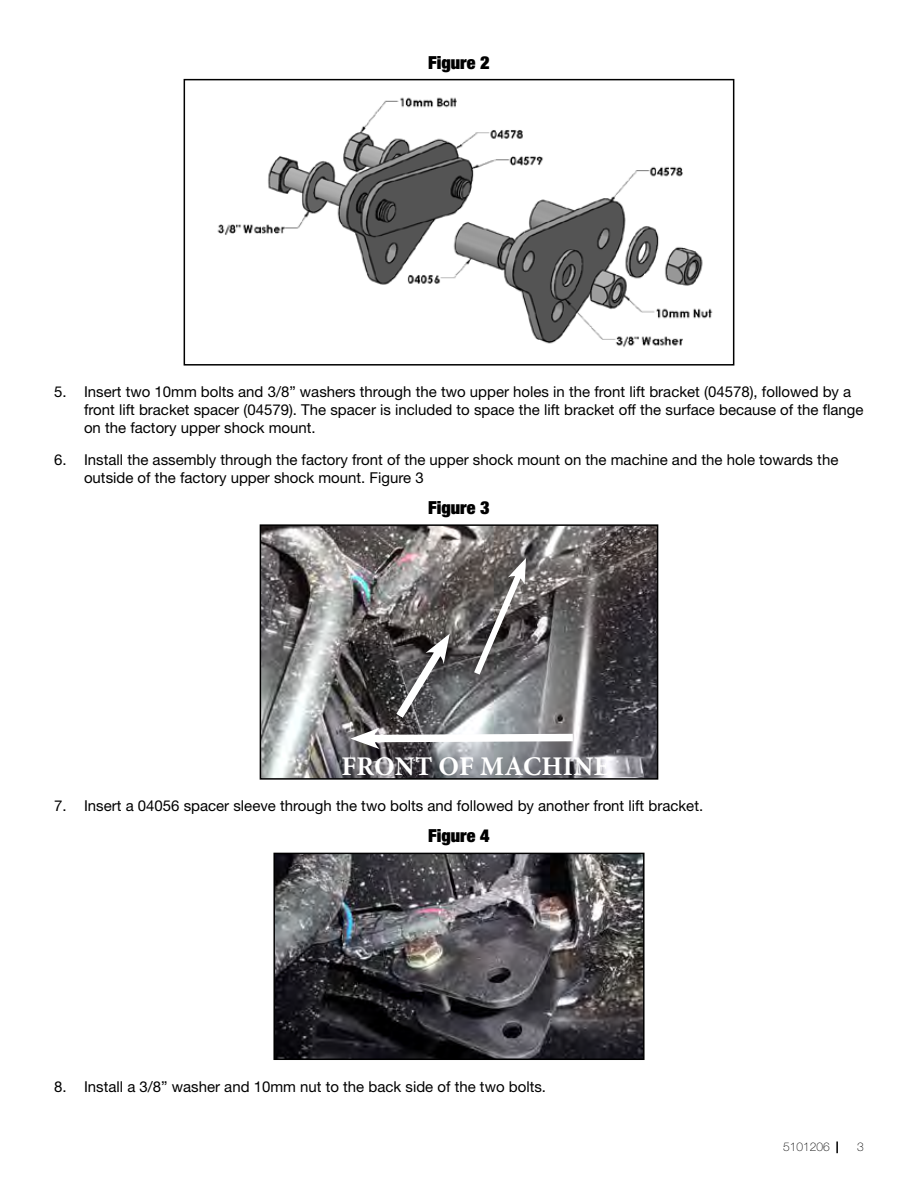
<style>
.page{position:relative;width:918px;height:1188px;background:#fff}
.page>*{position:absolute;margin:0;border:0;box-sizing:border-box;transform-origin:0 0}
.t1{font:700 27px "Minion Pro";letter-spacing:.01em;color:#fff}
.t2{font:900 expanded 18px "Helvetica Neue";color:#000}
.t3{font:15px/18px "Helvetica Neue";color:#000}
.t4{font:100 12px "Helvetica Neue";color:#000}
</style>
<div class="page">
<svg style="left:836px;top:1142px;width:2px;height:11px"></svg>
<img style="left:217px;top:97px;width:496px;height:250px">
<div style="left:184px;top:79px;width:550px;height:287px;border:2px solid #000"></div>
<img style="left:263px;top:527px;width:392px;height:250px">
<svg style="left:350px;top:558px;width:230px;height:191px;background:#767475"></svg>
<div style="left:260px;top:524px;width:398px;height:256px;border:2px solid #000"></div>
<img style="left:276px;top:856px;width:366px;height:201px">
<div style="left:273px;top:853px;width:372px;height:207px;border:2px solid #000"></div>
<p class="t2" style="left:428px;top:51px;width:63px">Figure 2</p>
<p class="t3" style="left:84px;top:383px;width:781px;text-indent:-30px">5. Insert two 10mm bolts and 3/8” washers through the two upper holes in the front lift bracket (04578), followed by a front lift bracket spacer (04579). The spacer is included to space the lift bracket off the surface because of the flange on the factory upper shock mount.</p>
<p class="t3" style="left:84px;top:450px;width:756px;text-indent:-30px">6. Install the assembly through the factory front of the upper shock mount on the machine and the hole towards the outside of the factory upper shock mount. Figure 3</p>
<p class="t2" style="left:428px;top:496px;width:63px">Figure 3</p>
<h1 class="t1" style="left:341px;top:748px;width:269px">FRONT OF MACHINE</h1>
<p class="t3" style="left:54px;top:796px;width:651px">7. Insert a 04056 spacer sleeve through the two bolts and followed by another front lift bracket.</p>
<p class="t2" style="left:428px;top:824px;width:63px">Figure 4</p>
<p class="t3" style="left:54px;top:1077px;width:494px">8. Install a 3/8” washer and 10mm nut to the back side of the two bolts.</p>
<p class="t4" style="left:783px;top:1140px;width:48px">5101206</p>
<p class="t4" style="left:857px;top:1140px;width:8px">3</p>
</div>
